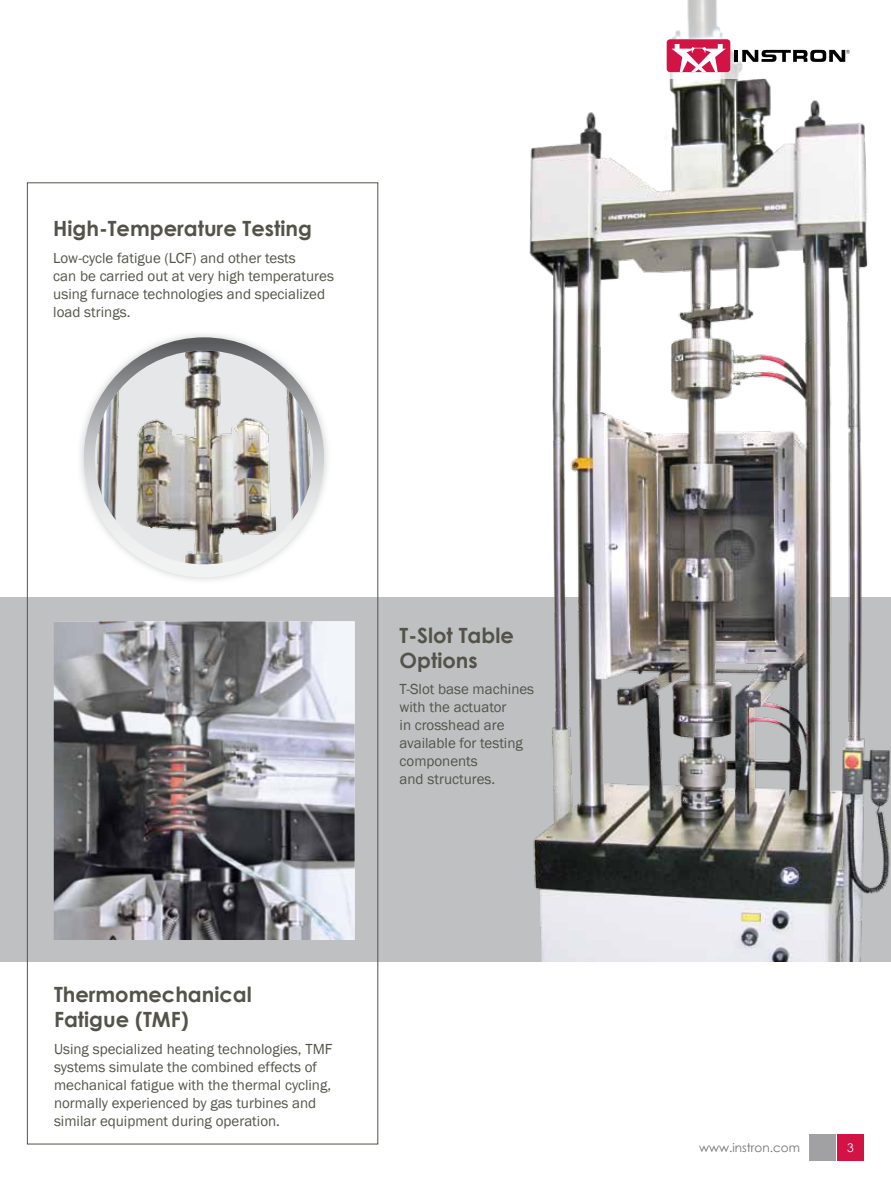
<style>
.page{position:relative;width:891px;height:1188px;background:#fff}
.page>*{position:absolute;margin:0;border:0;box-sizing:border-box;transform-origin:0 0}
.t1{font:700 21px/25.2px "Century Gothic";color:#54534a}
.t2{font:15px/18px "Franklin Gothic";color:#54534a}
.t3{font:12px "Century Gothic";color:#717073}
.t4{font:12px "Century Gothic";color:#fff}
</style>
<div class="page">
<div style="left:837px;top:1134px;width:27px;height:27px;background:#d31245"></div>
<div style="left:809px;top:1134px;width:27px;height:27px;background:#a1a1a4"></div>
<div style="left:0;top:598px;width:891px;height:364px;background:#bec0c2"></div>
<img style="left:54px;top:621px;width:301px;height:319px">
<img style="left:449px;top:78px;width:442px;height:884px">
<div style="left:77px;top:330px;width:254px;height:255px;background:#bec0c2;opacity:.75"></div>
<svg style="left:84px;top:337px;width:240px;height:241px"></svg>
<img style="left:95px;top:351px;width:218px;height:213px">
<div style="left:667px;top:39px;width:63px;height:33px;background:#d31245;border-radius:3px"></div>
<svg style="left:671px;top:44px;width:55px;height:28px"></svg>
<svg style="left:735px;top:50px;width:115px;height:12px"></svg>
<h1 class="t1" style="left:53px;top:215px;width:260px">High-Temperature Testing</h1>
<p class="t2" style="left:53px;top:249px;width:282px">Low-cycle fatigue (LCF) and other tests<br>can be carried out at very high temperatures using furnace technologies and specialized load strings.</p>
<h1 class="t1" style="left:400px;top:621px;width:116px">T-Slot Table<br>Options</h1>
<p class="t2" style="left:400px;top:681px;width:136px">T-Slot base machines with the actuator<br>in crosshead are available for testing components<br>and structures.</p>
<h1 class="t1" style="left:54px;top:981px;width:199px">Thermomechanical<br>Fatigue (TMF)</h1>
<p class="t2" style="left:54px;top:1041px;width:280px">Using specialized heating technologies, TMF systems simulate the combined effects of mechanical fatigue with the thermal cycling, normally experienced by gas turbines and similar equipment during operation.</p>
<p class="t3" style="left:699px;top:1139px;width:102px">www.instron.com</p>
<p class="t4" style="left:847px;top:1140px;width:8px">3</p>
</div>
